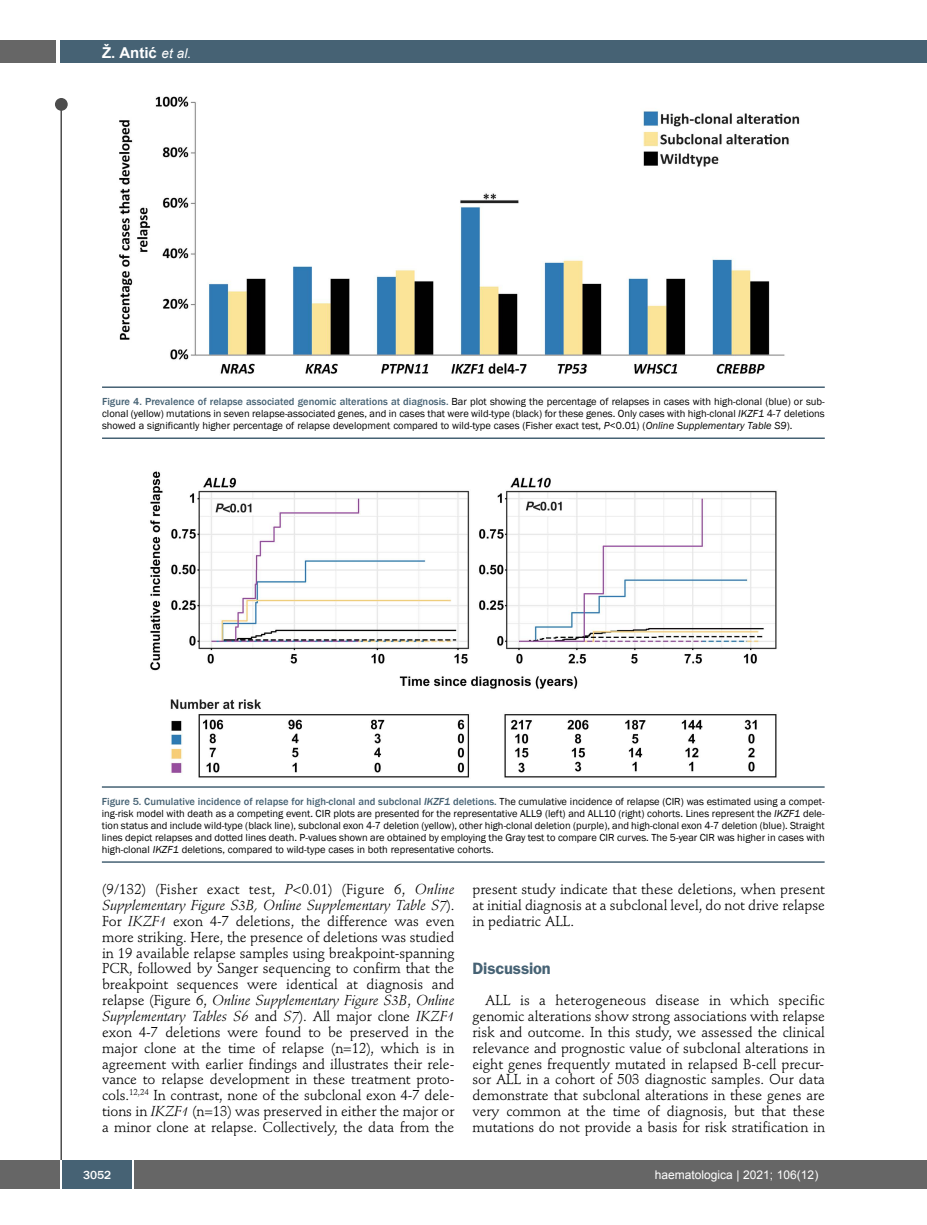
<style>
.page{position:relative;width:927px;height:1225px;background:#fff}
.page>*{position:absolute;margin:0;border:0;box-sizing:border-box;transform-origin:0 0}
.t1{font:600 16.5px "Franklin Gothic";letter-spacing:-.01em;color:#466274}
.t2{font:700 15px "Arial";color:#fff}
.t3{font:14.25px/15.9px "Stempel Schneidler";letter-spacing:-.005em;color:#000;text-align:justify}
.t4{font:12px "Arial";color:#fff}
.t5{font:500 12px "Franklin Gothic";color:#fff}
.t6{font:10.5px/12px "Franklin Gothic";color:#000;text-align:justify}
.s1{font-weight:400;font-style:italic;font-size:13.5px}
.s2{font-weight:500;color:#466274}
.s3{font-style:italic}
.s4{font-weight:500;font-style:italic;color:#466274}
</style>
<div class="page">
<div style="left:911px;top:40px;width:16px;height:22px;background:#466274"></div>
<div style="left:910px;top:1160px;width:17px;height:28px;background:#666"></div>
<div style="left:55px;top:98px;width:13px;height:13px;background:#4d4d4d;border-radius:50%"></div>
<hr style="left:60px;top:101px;width:2px;height:1061px;background:#4d4d4d">
<div style="left:60px;top:40px;width:852px;height:22px;background:#466274"></div>
<div style="left:0;top:40px;width:56px;height:22px;background:#666"></div>
<div style="left:0;top:1160px;width:911px;height:28px;background:#666"></div>
<div style="left:62px;top:1160px;width:71px;height:28px;background:#466274"></div>
<hr style="left:60px;top:1160px;width:2px;height:28px;background:#fff">
<svg style="left:133px;top:1160px;width:1px;height:28px"></svg>
<img style="left:119px;top:96px;width:681px;height:278px">
<hr style="left:102px;top:386px;width:723px;height:2px;background:#466274">
<hr style="left:102px;top:437px;width:723px;height:2px;background:#466274">
<img style="left:150px;top:471px;width:627px;height:307px">
<hr style="left:102px;top:786px;width:723px;height:2px;background:#466274">
<hr style="left:102px;top:861px;width:723px;height:2px;background:#466274">
<p class="t2" style="left:102px;top:44px;width:91px">Ž. Antić <span class="s1">et al.</span></p>
<p class="t6" style="left:102px;top:395px;width:724px"><span class="s2">Figure 4. Prevalence of relapse associated genomic alterations at diagnosis.</span> Bar plot showing the percentage of relapses in cases with high-clonal (blue) or sub&shy;clonal (yellow) mutations in seven relapse-associated genes, and in cases that were wild-type (black) for these genes. Only cases with high-clonal <span class="s3">IKZF1</span> 4-7 deletions showed a significantly higher percentage of relapse development compared to wild-type cases (Fisher exact test, <span class="s3">P</span>&lt;0.01) (<span class="s3">Online Supplementary Table S9</span>).</p>
<p class="t6" style="left:102px;top:795px;width:724px"><span class="s2">Figure 5. Cumulative incidence of relapse for high-clonal and subclonal</span> <span class="s4">IKZF1</span> <span class="s2">deletions.</span> The cumulative incidence of relapse (CIR) was estimated using a compet&shy;ing-risk model with death as a competing event. CIR plots are presented for the representative ALL9 (left) and ALL10 (right) cohorts. Lines represent the <span class="s3">IKZF1</span> dele&shy;tion status and include wild-type (black line), subclonal exon 4-7 deletion (yellow), other high-clonal deletion (purple), and high-clonal exon 4-7 deletion (blue). Straight lines depict relapses and dotted lines death. P-values shown are obtained by employing the Gray test to compare CIR curves. The 5-year CIR was higher in cases with high-clonal <span class="s3">IKZF1</span> deletions, compared to wild-type cases in both representative cohorts.</p>
<p class="t3" style="left:102px;top:883px;width:354px">(9/132) (Fisher exact test, <span class="s3">P</span>&lt;0.01) (Figure 6, <span class="s3">Online Supplementary Figure S3B, Online Supplementary Table S7</span>).<br>For <span class="s3">IKZF1</span> exon 4-7 deletions, the difference was even more striking. Here, the presence of deletions was studied in 19 available relapse samples using breakpoint-spanning PCR, followed by Sanger sequencing to confirm that the breakpoint sequences were identical at diagnosis and relapse (Figure 6, <span class="s3">Online Supplementary Figure S3B</span>, <span class="s3">Online Supplementary Tables S6</span> and <span class="s3">S7</span>). All major clone <span class="s3">IKZF1 </span>exon 4-7 deletions were found to be preserved in the major clone at the time of relapse (n=12), which is in agreement with earlier findings and illustrates their rele&shy;vance to relapse development in these treatment proto&shy;cols.<sup>12,24</sup> In contrast, none of the subclonal exon 4-7 dele&shy;tions in <span class="s3">IKZF1</span> (n=13) was preserved in either the major or a minor clone at relapse. Collectively, the data from the</p>
<p class="t3" style="left:472px;top:883px;width:354px">present study indicate that these deletions, when present at initial diagnosis at a subclonal level, do not drive relapse in pediatric ALL.</p>
<p class="t1" style="left:472px;top:962px;width:80px">Discussion</p>
<p class="t3" style="left:472px;top:993px;width:354px;text-indent:13px">ALL is a heterogeneous disease in which specific genomic alterations show strong associations with relapse risk and outcome. In this study, we assessed the clinical relevance and prognostic value of subclonal alterations in eight genes frequently mutated in relapsed B-cell precur&shy;sor ALL in a cohort of 503 diagnostic samples. Our data demonstrate that subclonal alterations in these genes are very common at the time of diagnosis, but that these mutations do not provide a basis for risk stratification in</p>
<p class="t5" style="left:83px;top:1167px;width:30px">3052</p>
<p class="t4" style="left:655px;top:1168px;width:165px">haematologica | 2021; 106(12)</p>
</div>
